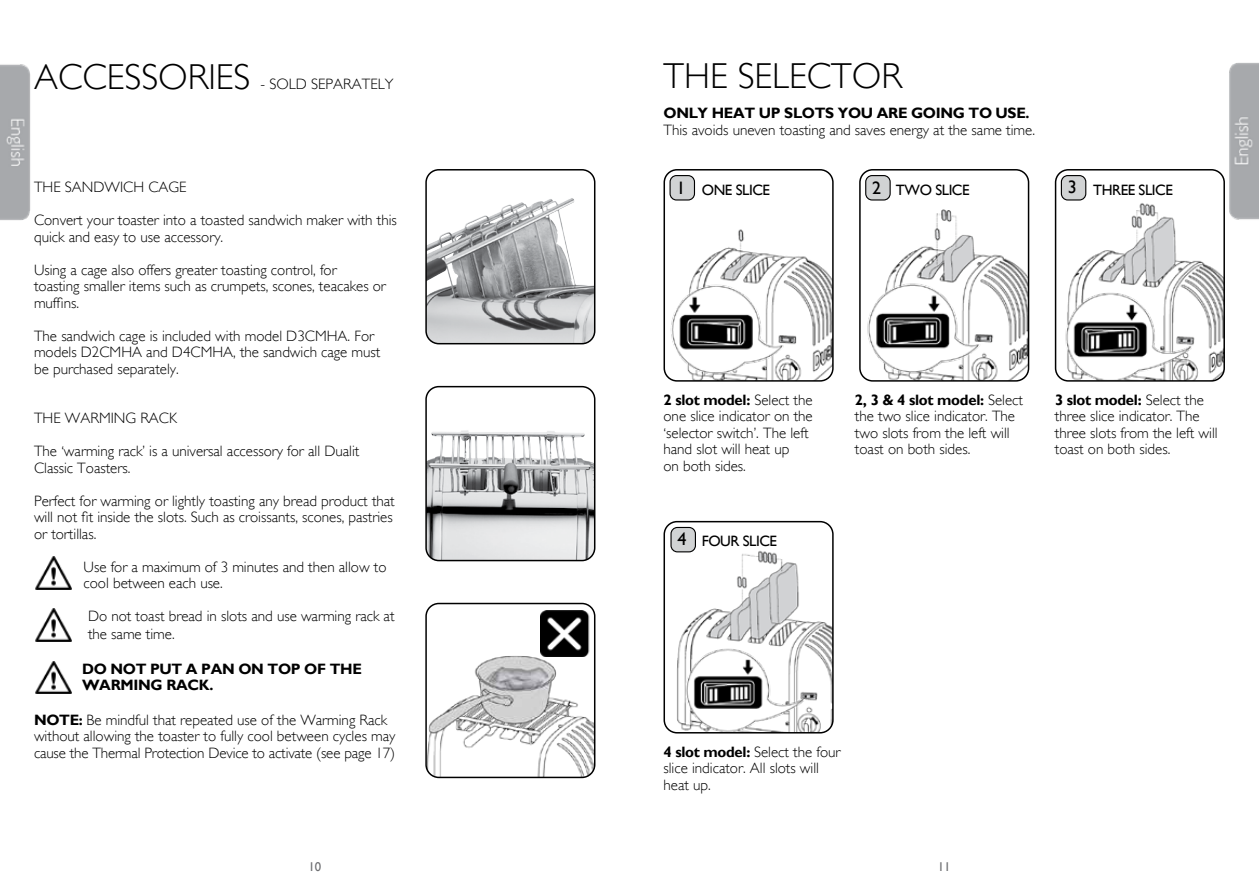
<style>
.page{position:relative;width:1259px;height:893px;background:#fff}
.page>*{position:absolute;margin:0;border:0;box-sizing:border-box;transform-origin:0 0}
.t1{font:300 36px "Gill Sans";color:#000}
.t2{font:18px "Gill Sans";color:#000}
.t3{font:300 15px/16.5px "Gill Sans";color:#000}
.t4{font:700 15px/16.5px "Gill Sans";letter-spacing:-.02em;color:#000}
.t5{font:15px "Gill Sans";letter-spacing:-.03em;color:#000}
.t6{font:12.75px "Gill Sans";color:#6d6e71}
.s1{font-weight:700}
</style>
<div class="page">
<img style="left:426px;top:198px;width:169px;height:146px">
<div style="left:425px;top:169px;width:170px;height:175px;border:2px solid #000;border-radius:13px"></div>
<img style="left:428px;top:430px;width:167px;height:131px">
<div style="left:425px;top:386px;width:170px;height:175px;border:2px solid #000;border-radius:13px"></div>
<img style="left:428px;top:656px;width:167px;height:121px">
<div style="left:425px;top:603px;width:170px;height:175px;border:2px solid #000;border-radius:13px"></div>
<img style="left:541px;top:611px;width:53px;height:46px">
<img style="left:0;top:64px;width:31px;height:156px">
<img style="left:1229px;top:63px;width:30px;height:157px">
<img style="left:35px;top:661px;width:37px;height:33px">
<img style="left:35px;top:608px;width:37px;height:33px">
<img style="left:35px;top:557px;width:37px;height:32px">
<img style="left:666px;top:522px;width:167px;height:211px">
<div style="left:663px;top:521px;width:170px;height:212px;border:2px solid #000;border-radius:13px"></div>
<img style="left:666px;top:170px;width:167px;height:211px">
<div style="left:663px;top:169px;width:170px;height:213px;border:2px solid #000;border-radius:13px"></div>
<img style="left:862px;top:170px;width:166px;height:209px">
<div style="left:859px;top:169px;width:170px;height:213px;border:2px solid #000;border-radius:13px"></div>
<img style="left:1057px;top:170px;width:167px;height:209px">
<div style="left:1054px;top:169px;width:171px;height:213px;border:2px solid #000;border-radius:13px"></div>
<div style="left:670px;top:176px;width:24px;height:24px;background:#d1d3d4;border-radius:6px"></div>
<div style="left:669px;top:175px;width:26px;height:26px;border:1px solid #000;border-radius:6px"></div>
<div style="left:865px;top:176px;width:25px;height:24px;background:#d1d3d4;border-radius:6px"></div>
<div style="left:865px;top:175px;width:25px;height:26px;border:1px solid #000;border-radius:6px"></div>
<div style="left:1061px;top:176px;width:24px;height:24px;background:#d1d3d4;border-radius:6px"></div>
<div style="left:1060px;top:175px;width:26px;height:26px;border:1px solid #000;border-radius:6px"></div>
<div style="left:671px;top:527px;width:24px;height:25px;background:#d1d3d4;border-radius:6px"></div>
<div style="left:670px;top:527px;width:26px;height:25px;border:1px solid #000;border-radius:6px"></div>
<h1 class="t1" style="left:34px;top:56px;width:218px">ACCESSORIES</h1>
<p class="t3" style="left:260px;top:76px;width:134px">- SOLD SEPARATELY</p>
<p class="t3" style="left:34px;top:179px;width:154px">THE SANDWICH CAGE</p>
<p class="t3" style="left:34px;top:212px;width:364px">Convert your toaster into a toasted sandwich maker with this quick and easy to use accessory.</p>
<p class="t3" style="left:34px;top:262px;width:353px">Using a cage also offers greater toasting control, for toasting smaller items such as crumpets, scones, teacakes or muffins.</p>
<p class="t3" style="left:34px;top:328px;width:348px">The sandwich cage is included with model D3CMHA. For models D2CMHA and D4CMHA, the sandwich cage must be purchased separately.</p>
<p class="t3" style="left:34px;top:410px;width:145px">THE WARMING RACK</p>
<p class="t3" style="left:34px;top:443px;width:327px">The ‘warming rack’ is a universal accessory for all Dualit<br>Classic Toasters.</p>
<p class="t3" style="left:34px;top:493px;width:362px">Perfect for warming or lightly toasting any bread product that will not fit inside the slots. Such as croissants, scones, pastries or tortillas.</p>
<p class="t3" style="left:84px;top:559px;width:304px">Use for a maximum of 3 minutes and then allow to cool between each use.</p>
<p class="t3" style="left:88px;top:607px;width:308px;line-height:18px">Do not toast bread in slots and use warming rack at the same time.</p>
<p class="t4" style="left:82px;top:661px;width:281px">DO NOT PUT A PAN ON TOP OF THE<br>WARMING RACK.</p>
<p class="t3" style="left:34px;top:712px;width:363px"><span class="s1">NOTE:</span> Be mindful that repeated use of the Warming Rack without allowing the toaster to fully cool between cycles may cause the Thermal Protection Device to activate (see page 17)</p>
<h1 class="t1" style="left:663px;top:55px;width:240px">THE SELECTOR</h1>
<p class="t4" style="left:663px;top:105px;width:368px">ONLY HEAT UP SLOTS YOU ARE GOING TO USE.</p>
<p class="t3" style="left:663px;top:122px;width:373px">This avoids uneven toasting and saves energy at the same time.</p>
<p class="t2" style="left:676px;top:178px;width:10px">1</p>
<p class="t2" style="left:872px;top:178px;width:10px">2</p>
<p class="t2" style="left:1068px;top:176px;width:10px">3</p>
<p class="t5" style="left:702px;top:181px;width:70px">ONE SLICE</p>
<p class="t5" style="left:896px;top:181px;width:75px">TWO SLICE</p>
<p class="t5" style="left:1093px;top:181px;width:81px">THREE SLICE</p>
<p class="t3" style="left:663px;top:391px;width:151px"><span class="s1">2 slot model:</span> Select the one slice indicator on the ‘selector switch’. The left hand slot will heat up<br>on both sides.</p>
<p class="t3" style="left:855px;top:391px;width:170px"><span class="s1">2, 3 &amp; 4 slot model:</span> Select the two slice indicator. The two slots from the left will toast on both sides.</p>
<p class="t3" style="left:1054px;top:391px;width:164px"><span class="s1">3 slot model:</span> Select the three slice indicator. The three slots from the left will toast on both sides.</p>
<p class="t2" style="left:677px;top:528px;width:10px">4</p>
<p class="t5" style="left:702px;top:532px;width:77px">FOUR SLICE</p>
<p class="t3" style="left:663px;top:743px;width:178px"><span class="s1">4 slot model:</span> Select the four slice indicator. All slots will heat up.</p>
<p class="t6" style="left:308px;top:859px;width:14px">10</p>
<p class="t6" style="left:938px;top:859px;width:14px">11</p>
</div>
